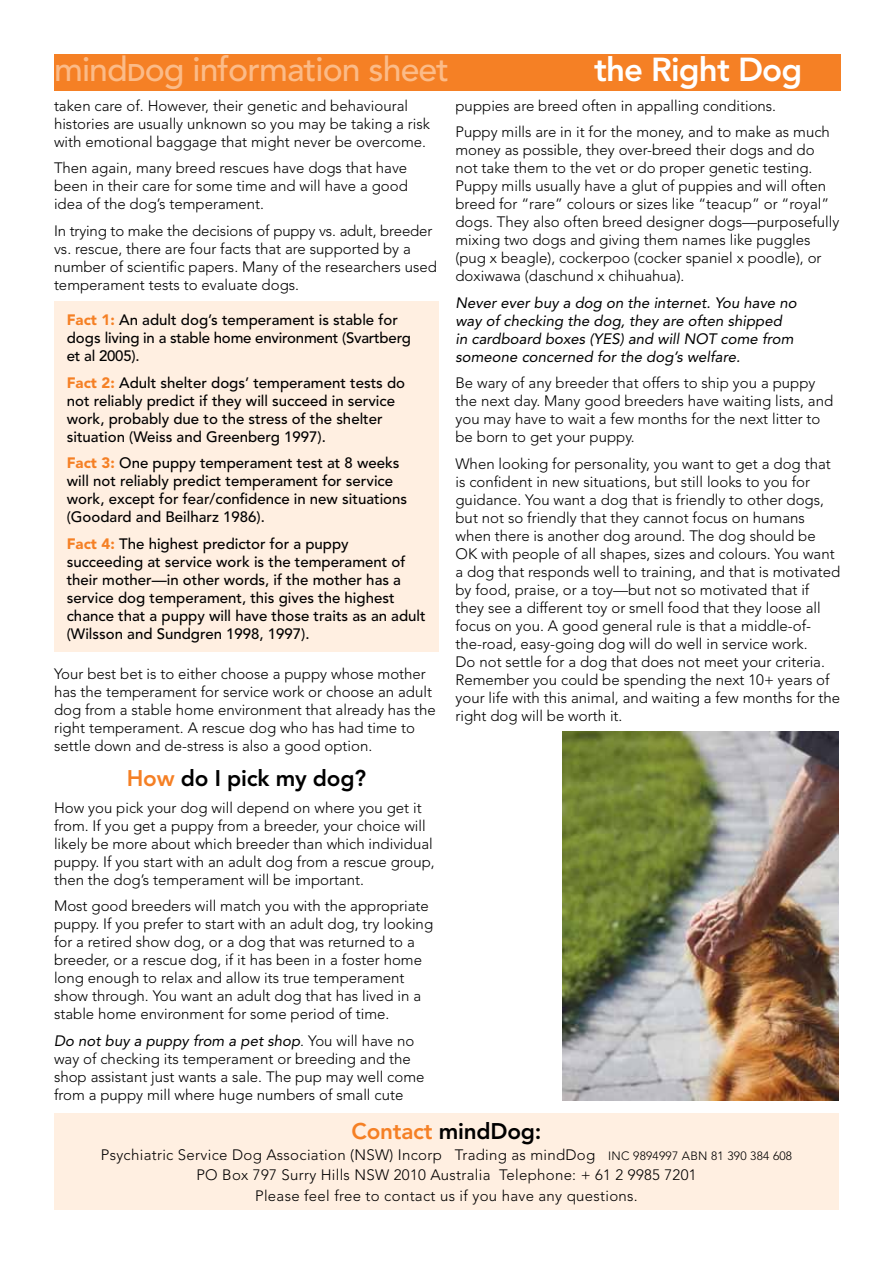
<style>
.page{position:relative;width:893px;height:1263px;background:#fff}
.page>*{position:absolute;margin:0;border:0;box-sizing:border-box;transform-origin:0 0}
.t1{font:500 33.9px "Avenir";letter-spacing:-.025em;color:#fbbb88}
.t2{font:800 33px "Avenir";letter-spacing:-.025em;color:#fff}
.t3{font:800 22.5px "Avenir";letter-spacing:-.01em;color:#000}
.t4{font:300 15px/18px "Avenir";color:#000}
.t5{font:500 15px/18px "Avenir";color:#000}
.t6{font:300 15px/20.5px "Avenir";letter-spacing:.02em;color:#000;text-align:center}
.t7{font:italic 15px/18px "Avenir";color:#000}
.s1{font-weight:800;font-size:24px}
.s2{font-weight:900;color:#f58025}
.s3{color:#f58025}
.s4{font-weight:400;font-style:italic}
.s5{font-size:12px}
</style>
<div class="page">
<div style="left:54px;top:301px;width:385px;height:351px;background:#ffefe1"></div>
<img style="left:562px;top:732px;width:277px;height:369px">
<div style="left:54px;top:1114px;width:785px;height:96px;background:#ffefe1"></div>
<div style="left:54px;top:54px;width:787px;height:37px;background:#f58025"></div>
<h1 class="t1" style="left:54px;top:50px;width:397px">mind<span class="s1">D</span>og information sheet</h1>
<h2 class="t2" style="left:594px;top:50px;width:210px">the Right Dog</h2>
<p class="t4" style="left:455px;top:92px;width:376px;line-height:26.5px">puppies are breed often in appalling conditions.<br>Puppy mills are in it for the money, and to make as much</p>
<p class="t4" style="left:455px;top:141px;width:385px">money as possible, they over-breed their dogs and do not take them to the vet or do proper genetic testing.<br>Puppy mills usually have a glut of puppies and will often breed for “rare” colours or sizes like “teacup” or “royal” dogs. They also often breed designer dogs—purposefully mixing two dogs and giving them names like puggles (pug x beagle), cockerpoo (cocker spaniel x poodle), or doxiwawa (daschund x chihuahua).</p>
<p class="t7" style="left:455px;top:293px;width:343px">Never ever buy a dog on the internet. You have no way of checking the dog, they are often shipped in cardboard boxes (YES) and will NOT come from someone concerned for the dog’s welfare.</p>
<p class="t4" style="left:455px;top:374px;width:379px">Be wary of any breeder that offers to ship you a puppy the next day. Many good breeders have waiting lists, and you may have to wait a few months for the next litter to be born to get your puppy.</p>
<p class="t4" style="left:455px;top:454px;width:386px">When looking for personality, you want to get a dog that is confident in new situations, but still looks to you for guidance. You want a dog that is friendly to other dogs, but not so friendly that they cannot focus on humans when there is another dog around. The dog should be OK with people of all shapes, sizes and colours. You want a dog that responds well to training, and that is motivated by food, praise, or a toy—but not so motivated that if they see a different toy or smell food that they loose all focus on you. A good general rule is that a middle-of&shy;the-road, easy-going dog will do well in service work.<br>Do not settle for a dog that does not meet your criteria.<br>Remember you could be spending the next 10+ years of your life with this animal, and waiting a few months for the right dog will be worth it.</p>
<p class="t4" style="left:54px;top:96px;width:378px">taken care of. However, their genetic and behavioural histories are usually unknown so you may be taking a risk with emotional baggage that might never be overcome.</p>
<p class="t4" style="left:54px;top:159px;width:355px;text-align:justify">Then again, many breed rescues have dogs that have been in their care for some time and will have a good idea of the dog’s temperament.</p>
<p class="t4" style="left:54px;top:221px;width:384px">In trying to make the decisions of puppy vs. adult, breeder vs. rescue, there are four facts that are supported by a number of scientific papers. Many of the researchers used temperament tests to evaluate dogs.</p>
<p class="t5" style="left:67px;top:312px;width:346px"><span class="s2">Fact 1:</span> An adult dog’s temperament is stable for dogs living in a stable home environment (Svartberg et al 2005).</p>
<p class="t5" style="left:67px;top:374px;width:340px"><span class="s2">Fact 2:</span> Adult shelter dogs’ temperament tests do not reliably predict if they will succeed in service work, probably due to the stress of the shelter situation (Weiss and Greenberg 1997).</p>
<p class="t5" style="left:67px;top:455px;width:342px"><span class="s2">Fact 3:</span> One puppy temperament test at 8 weeks will not reliably predict temperament for service work, except for fear/confidence in new situations (Goodard and Beilharz 1986).</p>
<p class="t5" style="left:67px;top:535px;width:360px"><span class="s2">Fact 4:</span> The highest predictor for a puppy succeeding at service work is the temperament of their mother—in other words, if the mother has a service dog temperament, this gives the highest chance that a puppy will have those traits as an adult (Wilsson and Sundgren 1998, 1997).</p>
<p class="t4" style="left:54px;top:665px;width:383px">Your best bet is to either choose a puppy whose mother has the temperament for service work or choose an adult dog from a stable home environment that already has the right temperament. A rescue dog who has had time to settle down and de-stress is also a good option.</p>
<h3 class="t3" style="left:127px;top:765px;width:241px"><span class="s3">How</span> do I pick my dog?</h3>
<p class="t4" style="left:54px;top:799px;width:382px">How you pick your dog will depend on where you get it from. If you get a puppy from a breeder, your choice will likely be more about which breeder than which individual puppy. If you start with an adult dog from a rescue group, then the dog’s temperament will be important.</p>
<p class="t4" style="left:54px;top:897px;width:381px">Most good breeders will match you with the appropriate puppy. If you prefer to start with an adult dog, try looking for a retired show dog, or a dog that was returned to a breeder, or a rescue dog, if it has been in a foster home long enough to relax and allow its true temperament show through. You want an adult dog that has lived in a stable home environment for some period of time.</p>
<p class="t4" style="left:54px;top:1032px;width:372px"><span class="s4">Do not buy a puppy from a pet shop</span>. You will have no way of checking its temperament or breeding and the shop assistant just wants a sale. The pup may well come from a puppy mill where huge numbers of small cute</p>
<h3 class="t3" style="left:351px;top:1118px;width:191px"><span class="s3">Contact</span> mindDog:</h3>
<p class="t6" style="left:101px;top:1144px;width:693px">Psychiatric Service Dog Association (NSW) Incorp Trading as mindDog <span class="s5">INC 9894997 ABN 81 390 384 608<br></span>PO Box 797 Surry Hills NSW 2010 Australia Telephone: + 61 2 9985 7201<br>Please feel free to contact us if you have any questions.</p>
</div>
